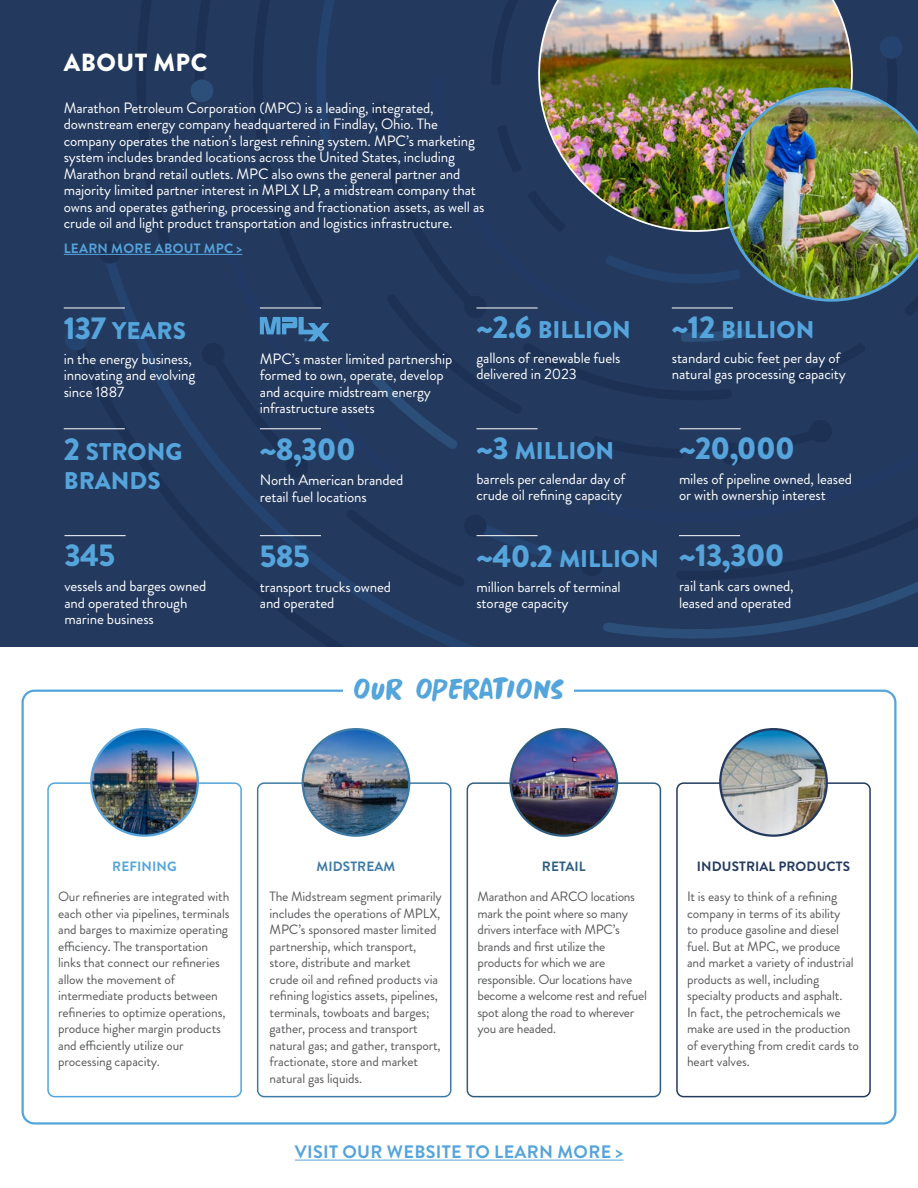
<style>
.page{position:relative;width:918px;height:1188px;background:#fff}
.page>*{position:absolute;margin:0;border:0;box-sizing:border-box;transform-origin:0 0}
.t1{font:34.5px "Springwood Brush";letter-spacing:-.03em;color:#53a5db}
.t2{font:900 31.65px "Brandon Grotesque";letter-spacing:-.02em;color:#55a4db}
.t3{font:900 24.75px "Brandon Grotesque";letter-spacing:.02em;color:#fff}
.t4{font:900 24.15px/28.8px "Brandon Grotesque";color:#55a4db}
.t5{font:700 18px "Brandon Grotesque";letter-spacing:.02em;color:#55a4db}
.t6{font:15px/16.5px "Brandon Grotesque";letter-spacing:-.01em;color:#fff}
.t7{font:13.5px/16.5px "Brandon Grotesque";letter-spacing:-.01em;color:#58595b}
.t8{font:700 13.5px "Brandon Grotesque";letter-spacing:.02em;color:#55a4db}
.t9{font:700 13.5px "Brandon Grotesque";letter-spacing:.01em;color:#23395e}
.t10{font:700 13.5px "Brandon Grotesque";letter-spacing:.01em;color:#3d7ba6}
.t11{font:700 13.5px "Brandon Grotesque";letter-spacing:.01em;color:#53a5db}
.t12{font:700 13.5px "Brandon Grotesque";letter-spacing:.01em;color:#2d5e80}
.s1{font-size:31.65px}
</style>
<div class="page">
<div style="left:0;top:0;width:918px;height:647px;background:#23395e"></div>
<svg style="left:101px;top:253px;width:92px;height:284px"></svg>
<svg style="left:135px;top:253px;width:38px;height:3px"></svg>
<div style="left:65px;top:328px;width:22px;height:22px;background:#24436e;border-radius:50%"></div>
<div style="left:191px;top:79px;width:22px;height:23px;background:#2b4f78;border-radius:50%"></div>
<div style="left:98px;top:241px;width:23px;height:22px;background:#1d3155;border-radius:50%"></div>
<hr style="left:64px;top:254px;width:178px;height:1px;background:#55a4db">
<hr style="left:64px;top:428px;width:61px;height:1px;background:#fff">
<hr style="left:64px;top:308px;width:61px;height:1px;background:#fff">
<hr style="left:64px;top:535px;width:62px;height:1px;background:#fff">
<img style="left:193px;top:0;width:725px;height:647px">
<hr style="left:295px;top:1160px;width:328px;height:1px;background:#55a4db">
<div style="left:676px;top:782px;width:195px;height:315px;border:2px solid #23395e;border-radius:7px"></div>
<div style="left:467px;top:782px;width:194px;height:315px;border:2px solid #2d5e80;border-radius:7px"></div>
<div style="left:257px;top:782px;width:195px;height:315px;border:2px solid #3d7ba6;border-radius:7px"></div>
<div style="left:47px;top:782px;width:195px;height:315px;border:2px solid #53a5db;border-radius:7px"></div>
<img style="left:91px;top:729px;width:107px;height:107px;border-radius:53px">
<div style="left:90px;top:728px;width:109px;height:109px;border:2px solid #55a4db;border-radius:50%"></div>
<img style="left:511px;top:729px;width:106px;height:107px;border-radius:53px">
<div style="left:509px;top:728px;width:109px;height:109px;border:2px solid #2d5e80;border-radius:50%"></div>
<img style="left:720px;top:729px;width:107px;height:107px;border-radius:53px">
<div style="left:719px;top:728px;width:109px;height:109px;border:2px solid #23395e;border-radius:50%"></div>
<img style="left:303px;top:729px;width:106px;height:107px;border-radius:53px">
<div style="left:302px;top:728px;width:108px;height:109px;border:2px solid #3d7ba6;border-radius:50%"></div>
<h3 class="t3" style="left:64px;top:45px;width:145px">ABOUT MPC</h3>
<p class="t6" style="left:64px;top:100px;width:422px">Marathon Petroleum Corporation (MPC) is a leading, integrated, downstream energy company headquartered in Findlay, Ohio. The company operates the nation’s largest refining system. MPC’s marketing system includes branded locations across the United States, including Marathon brand retail outlets. MPC also owns the general partner and majority limited partner interest in MPLX LP, a midstream company that owns and operates gathering, processing and fractionation assets, as well as crude oil and light product transportation and logistics infrastructure.</p>
<p class="t8" style="left:64px;top:239px;width:180px">LEARN MORE ABOUT MPC &gt;</p>
<h3 class="t4" style="left:64px;top:317px;width:124px"><span class="s1">137</span> YEARS</h3>
<p class="t6" style="left:64px;top:351px;width:133px">in the energy business, innovating and evolving since 1887</p>
<p class="t6" style="left:260px;top:350px;width:194px">MPC’s master limited partnership formed to own, operate, develop and acquire midstream energy infrastructure assets</p>
<h3 class="t4" style="left:64px;top:437px;width:120px"><span class="s1">2</span> STRONG<br>BRANDS</h3>
<h2 class="t2" style="left:64px;top:533px;width:52px">345</h2>
<p class="t6" style="left:64px;top:578px;width:143px">vessels and barges owned and operated through marine business</p>
<h2 class="t2" style="left:260px;top:427px;width:97px">~8,300</h2>
<p class="t6" style="left:260px;top:472px;width:145px">North American branded retail fuel locations</p>
<h2 class="t2" style="left:260px;top:534px;width:51px">585</h2>
<p class="t6" style="left:260px;top:579px;width:133px">transport trucks owned and operated</p>
<h3 class="t4" style="left:476px;top:316px;width:156px"><span class="s1">~2.6</span> BILLION</h3>
<p class="t6" style="left:476px;top:350px;width:146px">gallons of renewable fuels delivered in 2023</p>
<h3 class="t4" style="left:672px;top:315px;width:144px"><span class="s1">~12</span> BILLION</h3>
<p class="t6" style="left:672px;top:349px;width:176px">standard cubic feet per day of natural gas processing capacity</p>
<h3 class="t4" style="left:476px;top:436px;width:139px"><span class="s1">~3</span> MILLION</h3>
<p class="t6" style="left:476px;top:470px;width:150px">barrels per calendar day of crude oil refining capacity</p>
<h3 class="t4" style="left:476px;top:545px;width:184px"><span class="s1">~40.2</span> MILLION</h3>
<p class="t6" style="left:476px;top:579px;width:146px">million barrels of terminal storage capacity</p>
<h2 class="t2" style="left:679px;top:425px;width:117px">~20,000</h2>
<p class="t6" style="left:679px;top:470px;width:175px">miles of pipeline owned, leased or with ownership interest</p>
<h2 class="t2" style="left:679px;top:533px;width:107px">~13,300</h2>
<p class="t6" style="left:679px;top:578px;width:116px">rail tank cars owned, leased and operated</p>
<h1 class="t1" style="left:353px;top:670px;width:213px">OUR OPERATIONS</h1>
<p class="t11" style="left:112px;top:857px;width:66px">REFINING</p>
<p class="t7" style="left:58px;top:888px;width:173px">Our refineries are integrated with each other via pipelines, terminals and barges to maximize operating efficiency. The transportation links that connect our refineries allow the movement of intermediate products between refineries to optimize operations, produce higher margin products and efficiently utilize our processing capacity.</p>
<p class="t10" style="left:317px;top:857px;width:80px">MIDSTREAM</p>
<p class="t7" style="left:270px;top:888px;width:174px">The Midstream segment primarily includes the operations of MPLX,<br>MPC’s sponsored master limited partnership, which transport, store, distribute and market crude oil and refined products via refining logistics assets, pipelines, terminals, towboats and barges; gather, process and transport natural gas; and gather, transport, fractionate, store and market natural gas liquids.</p>
<p class="t12" style="left:542px;top:857px;width:45px">RETAIL</p>
<p class="t7" style="left:477px;top:888px;width:171px">Marathon and ARCO locations mark the point where so many drivers interface with MPC’s brands and first utilize the products for which we are responsible. Our locations have become a welcome rest and refuel spot along the road to wherever you are headed.</p>
<h3 class="t5" style="left:295px;top:1140px;width:330px">VISIT OUR WEBSITE TO LEARN MORE &gt;</h3>
<p class="t9" style="left:697px;top:857px;width:155px">INDUSTRIAL PRODUCTS</p>
<p class="t7" style="left:687px;top:888px;width:173px">It is easy to think of a refining company in terms of its ability<br>to produce gasoline and diesel fuel. But at MPC, we produce and market a variety of industrial products as well, including specialty products and asphalt.<br>In fact, the petrochemicals we make are used in the production of everything from credit cards to heart valves.</p>
</div>
